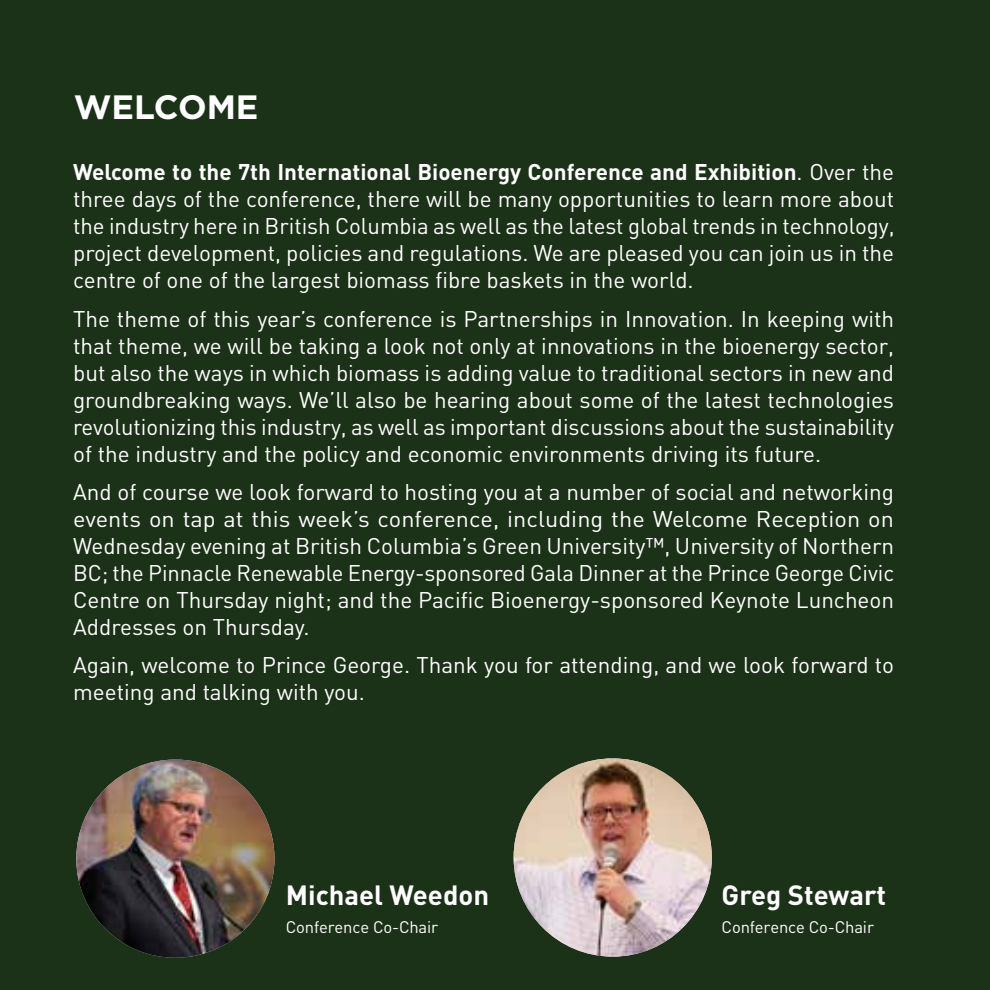
<style>
.page{position:relative;width:990px;height:990px;background:#1c3218}
.page>*{position:absolute;margin:0;border:0;box-sizing:border-box;transform-origin:0 0}
.t1{font:700 33.75px "Gotham";color:#fff}
.t2{font:700 27.5px "DIN";color:#fff}
.t3{font:22.5px/27px "DIN";color:#fff;text-align:justify}
.t4{font:16.75px "DIN";letter-spacing:-.01em;color:#fff}
.s1{font-weight:700}
</style>
<div class="page">
<img style="left:514px;top:758px;width:198px;height:199px;border-radius:99px">
<img style="left:76px;top:760px;width:199px;height:198px;border-radius:99px">
<h1 class="t1" style="left:74px;top:88px;width:186px">WELCOME</h1>
<p class="t3" style="left:73px;top:158px;width:823px"><span class="s1">Welcome to the 7th International Bioenergy Conference and Exhibition</span>. Over the three days of the conference, there will be many opportunities to learn more about the industry here in British Columbia as well as the latest global trends in technology, project development, policies and regulations. We are pleased you can join us in the centre of one of the largest biomass fibre baskets in the world.</p>
<p class="t3" style="left:73px;top:305px;width:823px">The theme of this year’s conference is Partnerships in Innovation. In keeping with that theme, we will be taking a look not only at innovations in the bioenergy sector, but also the ways in which biomass is adding value to traditional sectors in new and groundbreaking ways. We’ll also be hearing about some of the latest technologies revolutionizing this industry, as well as important discussions about the sustainability of the industry and the policy and economic environments driving its future.</p>
<p class="t3" style="left:73px;top:478px;width:823px">And of course we look forward to hosting you at a number of social and networking events on tap at this week’s conference, including the Welcome Reception on Wednesday evening at British Columbia’s Green University™, University of Northern BC; the Pinnacle Renewable Energy-sponsored Gala Dinner at the Prince George Civic Centre on Thursday night; and the Pacific Bioenergy-sponsored Keynote Luncheon Addresses on Thursday.</p>
<p class="t3" style="left:73px;top:651px;width:823px">Again, welcome to Prince George. Thank you for attending, and we look forward to meeting and talking with you.</p>
<p class="t2" style="left:286px;top:877px;width:205px">Michael Weedon</p>
<p class="t4" style="left:286px;top:916px;width:154px">Conference Co-Chair</p>
<p class="t2" style="left:722px;top:877px;width:166px">Greg Stewart</p>
<p class="t4" style="left:722px;top:916px;width:154px">Conference Co-Chair</p>
</div>
